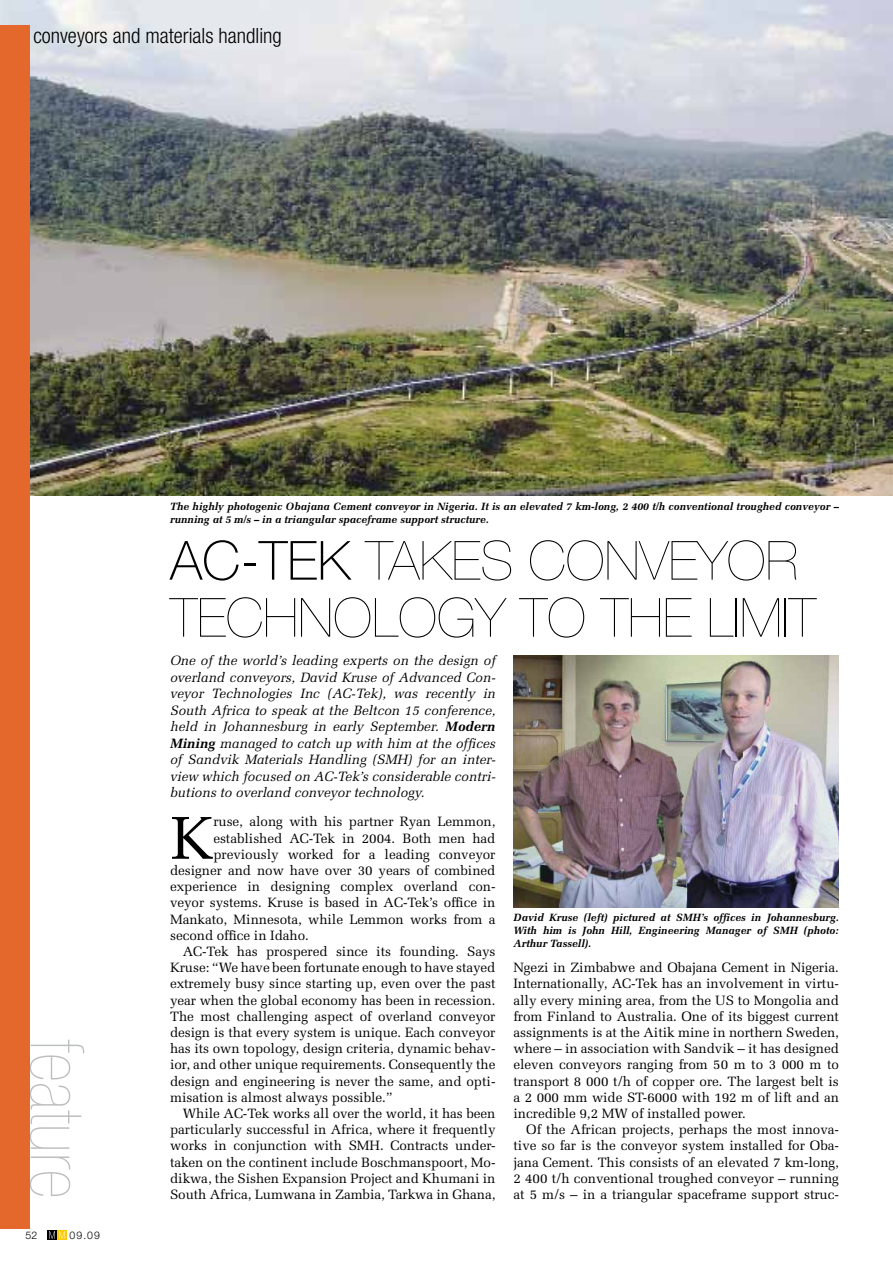
<style>
.page{position:relative;width:893px;height:1263px;background:#fff}
.page>*{position:absolute;margin:0;border:0;box-sizing:border-box;transform-origin:0 0}
.t1{font:900 condensed 75px "Helvetica Neue";color:#bcbec0}
.t2{font:60.3px "Melior";color:#000}
.t3{font:200 54px/57px "Helvetica Neue";color:#000}
.t4{font:300 condensed 21px "Helvetica Neue";color:#000}
.t5{font:13.5px/16.2px "Melior LT Std";letter-spacing:-.005em;color:#000;text-align:justify}
.t6{font:italic 13.5px/16.5px "Melior LT Std";color:#000;text-align:justify}
.t7{font:13.5px "Melior";letter-spacing:-.005em;color:#000}
.t8{font:italic 700 10.5px/12.6px "Melior";color:#000}
.t9{font:300 10.5px "Helvetica Neue";color:#000}
.s1{font-weight:100}
.s2{font-weight:700}
</style>
<div class="page">
<div style="left:47px;top:1230px;width:10px;height:10px;background:#000"></div>
<div style="left:57px;top:1230px;width:10px;height:10px;background:#ffcb05"></div>
<svg style="left:49px;top:1231px;width:16px;height:8px"></svg>
<img style="left:0;top:0;width:893px;height:496px">
<img style="left:513px;top:655px;width:326px;height:252px">
<div style="left:0;top:25px;width:30px;height:1203px;background:#e4682b"></div>
<h3 class="t4" style="left:33px;top:23px;width:250px">conveyors and materials handling</h3>
<p class="t8" style="left:170px;top:500px;width:670px">The highly photogenic Obajana Cement conveyor in Nigeria. It is an elevated 7 km-long, 2 400 t/h conventional troughed conveyor – running at 5 m/s – in a triangular spaceframe support structure.</p>
<h3 class="t3" style="left:170px;top:532px;width:647px"><span class="s1">AC-Tek</span> TAKES CONVEYOR<br>TECHNOLOGY TO THE LIMIT</h3>
<h1 class="t1" style="left:98px;top:1039px;width:161px;rotate:90deg">feature</h1>
<p class="t9" style="left:70px;top:1228px;width:32px">09.09</p>
<p class="t9" style="left:26px;top:1228px;width:13px">52</p>
<p class="t6" style="left:170px;top:652px;width:327px">One of the world’s leading experts on the design of overland conveyors, David Kruse of Advanced Con&shy;veyor Technologies Inc (AC-Tek), was recently in South Africa to speak at the Beltcon 15 conference, held in Johannesburg in early September. <span class="s2">Modern Mining</span> managed to catch up with him at the offices of Sandvik Materials Handling (SMH) for an inter&shy;view which focused on AC-Tek’s considerable contri&shy;butions to overland conveyor technology.</p>
<h2 class="t2" style="left:170px;top:803px;width:45px">K</h2>
<p class="t7" style="left:213px;top:814px;width:284px">ruse, along with his partner Ryan Lemmon,</p>
<p class="t7" style="left:213px;top:830px;width:284px">established AC-Tek in 2004. Both men had</p>
<p class="t7" style="left:213px;top:846px;width:284px">previously worked for a leading conveyor</p>
<p class="t7" style="left:170px;top:862px;width:327px">designer and now have over 30 years of combined</p>
<p class="t7" style="left:170px;top:878px;width:327px">experience in designing complex overland con-</p>
<p class="t7" style="left:170px;top:895px;width:327px">veyor systems. Kruse is based in AC-Tek’s office in</p>
<p class="t7" style="left:170px;top:911px;width:327px">Mankato, Minnesota, while Lemmon works from a</p>
<p class="t7" style="left:170px;top:927px;width:140px">second office in Idaho.</p>
<p class="t5" style="left:170px;top:943px;width:327px;text-indent:13px">AC-Tek has prospered since its founding. Says Kruse: “We have been fortunate enough to have stayed extremely busy since starting up, even over the past year when the global economy has been in recession.<br>The most challenging aspect of overland conveyor design is that every system is unique. Each conveyor has its own topology, design criteria, dynamic behav&shy;ior, and other unique requirements. Consequently the design and engineering is never the same, and opti&shy;misation is almost always possible.”</p>
<p class="t5" style="left:170px;top:1105px;width:327px;text-indent:13px">While AC-Tek works all over the world, it has been particularly successful in Africa, where it frequently works in conjunction with SMH. Contracts under&shy;taken on the continent include Boschmanspoort, Mo&shy;dikwa, the Sishen Expansion Project and Khumani in South Africa, Lumwana in Zambia, Tarkwa in Ghana,</p>
<p class="t8" style="left:513px;top:911px;width:327px;text-align:justify">David Kruse (left) pictured at SMH’s offices in Johannesburg.<br>With him is John Hill, Engineering Manager of SMH (photo:<br>Arthur Tassell).</p>
<p class="t5" style="left:513px;top:959px;width:327px">Ngezi in Zimbabwe and Obajana Cement in Nigeria.<br>Internationally, AC-Tek has an involvement in virtu&shy;ally every mining area, from the US to Mongolia and from Finland to Australia. One of its biggest current assignments is at the Aitik mine in northern Sweden, where – in association with Sandvik – it has designed eleven conveyors ranging from 50 m to 3 000 m to transport 8 000 t/h of copper ore. The largest belt is a 2 000 mm wide ST-6000 with 192 m of lift and an incredible 9,2 MW of installed power.</p>
<p class="t5" style="left:513px;top:1121px;width:327px;text-indent:13px">Of the African projects, perhaps the most innova&shy;tive so far is the conveyor system installed for Oba&shy;jana Cement. This consists of an elevated 7 km-long, 2 400 t/h conventional troughed conveyor – running at 5 m/s – in a triangular spaceframe support struc-</p>
</div>
